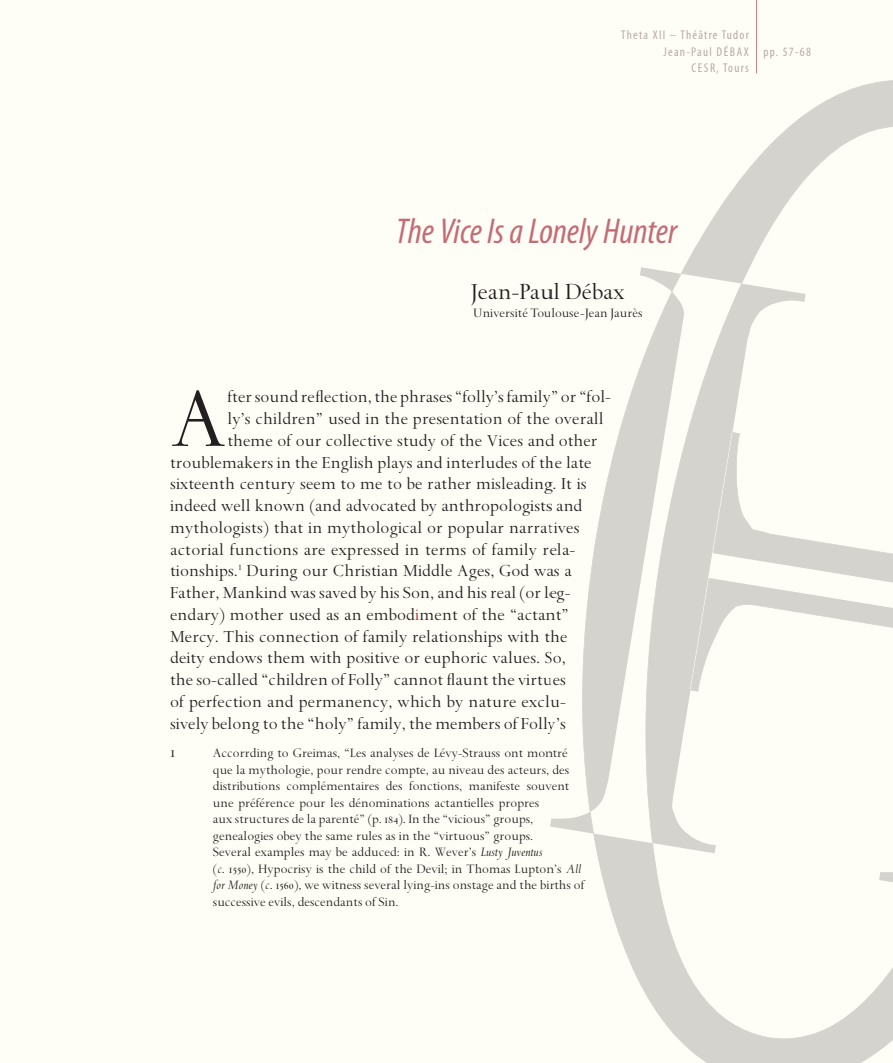
<style>
.page{position:relative;width:893px;height:1063px;background:#fffef6}
.page>*{position:absolute;margin:0;border:0;box-sizing:border-box;transform-origin:0 0}
.t1{font:93.15px "Spectrum";color:#231f20}
.t2{font:italic condensed 36px "Myriad Pro";color:#c46c76}
.t3{font:25.5px "Spectrum";color:#231f20}
.t4{font:18.75px "Spectrum";color:#231f20}
.t5{font:18px "Spectrum MT SC";color:#231f20}
.t6{font:14.25px/16.5px "Spectrum";color:#231f20}
.t7{font:condensed 12.75px/16.5px "Myriad Pro";letter-spacing:.1em;color:#baaaa5;text-align:right}
.s1{color:#d1232a}
.s2{font-family:"Spectrum MT SC"}
.s3{font-style:italic}
</style>
<div class="page">
<hr style="left:756px;top:0;width:1px;height:73px;background:#c46c76">
<svg style="left:580px;top:80px;width:313px;height:983px"></svg>
<svg style="left:645px;top:119px;width:248px;height:927px"></svg>
<svg style="left:689px;top:432px;width:204px;height:301px"></svg>
<p class="t7" style="left:621px;top:27px;width:129px">Theta XII – Théâtre Tudor<br>Jean-Paul Débax<br>cesr , Tours</p>
<p class="t7" style="left:763px;top:43px;width:49px">pp. 57-68</p>
<h2 class="t2" style="left:396px;top:209px;width:283px">The Vice Is a Lonely Hunter</h2>
<h3 class="t3" style="left:471px;top:278px;width:155px">Jean-Paul Débax</h3>
<p class="t6" style="left:473px;top:305px;width:171px">Université Toulouse-Jean Jaurès</p>
<h1 class="t1" style="left:170px;top:370px;width:59px">A</h1>
<p class="t4" style="left:227px;top:387px;width:385px">fter sound reflection, the phrases “folly’s family” or “fol-</p>
<p class="t4" style="left:227px;top:409px;width:378px">ly’s children” used in the presentation of the overall</p>
<p class="t4" style="left:227px;top:430px;width:372px">theme of our collective study of the Vices and other</p>
<p class="t4" style="left:170px;top:452px;width:423px">troublemakers in the English plays and interludes of the late</p>
<p class="t4" style="left:170px;top:474px;width:418px">sixteenth century seem to me to be rather misleading. It is</p>
<p class="t4" style="left:170px;top:496px;width:414px">indeed well known (and advocated by anthropologists and</p>
<p class="t4" style="left:170px;top:517px;width:411px">mythologists) that in mythological or popular narratives</p>
<p class="t4" style="left:170px;top:539px;width:407px">actorial functions are expressed in terms of family rela-</p>
<p class="t4" style="left:170px;top:561px;width:403px">tionships.<sup>1</sup> During our Christian Middle Ages, God was a</p>
<p class="t4" style="left:170px;top:583px;width:402px">Father, Mankind was saved by his Son, and his real (or leg-</p>
<p class="t4" style="left:170px;top:604px;width:400px">endary) mother used as an embod<span class="s1">i</span>ment of the “actant”</p>
<p class="t4" style="left:170px;top:626px;width:399px">Mercy. This connection of family relationships with the</p>
<p class="t4" style="left:170px;top:648px;width:397px">deity endows them with positive or euphoric values. So,</p>
<p class="t4" style="left:170px;top:670px;width:398px">the so-called “children of Folly” cannot flaunt the virtues</p>
<p class="t4" style="left:170px;top:691px;width:397px">of perfection and permanency, which by nature exclu-</p>
<p class="t4" style="left:170px;top:713px;width:397px">sively belong to the “holy” family, the members of Folly’s</p>
<p class="t5" style="left:170px;top:743px;width:6px">1</p>
<p class="t6" style="left:213px;top:745px;width:373px">Accorrding to Greimas, “Les analyses de Lévy-Strauss ont montré que la mythologie, pour rendre compte, au niveau des acteurs, des distributions complémentaires des fonctions, manifeste souvent une préférence pour les dénominations actantielles propres<br>aux structures de la parenté” (p. <span class="s2">184</span>). In the “vicious” groups, genealogies obey the same rules as in the “virtuous” groups.<br>Several examples may be adduced: in R. Wever’s <span class="s3">Lusty Juventus<br></span>(<span class="s3">c</span>. <span class="s2">1550</span>), Hypocrisy is the child of the Devil; in Thomas Lupton’s <span class="s3">All for Money</span> (<span class="s3">c</span>. <span class="s2">1560</span>), we witness several lying-ins onstage and the births of successive evils, descendants of Sin.</p>
</div>
